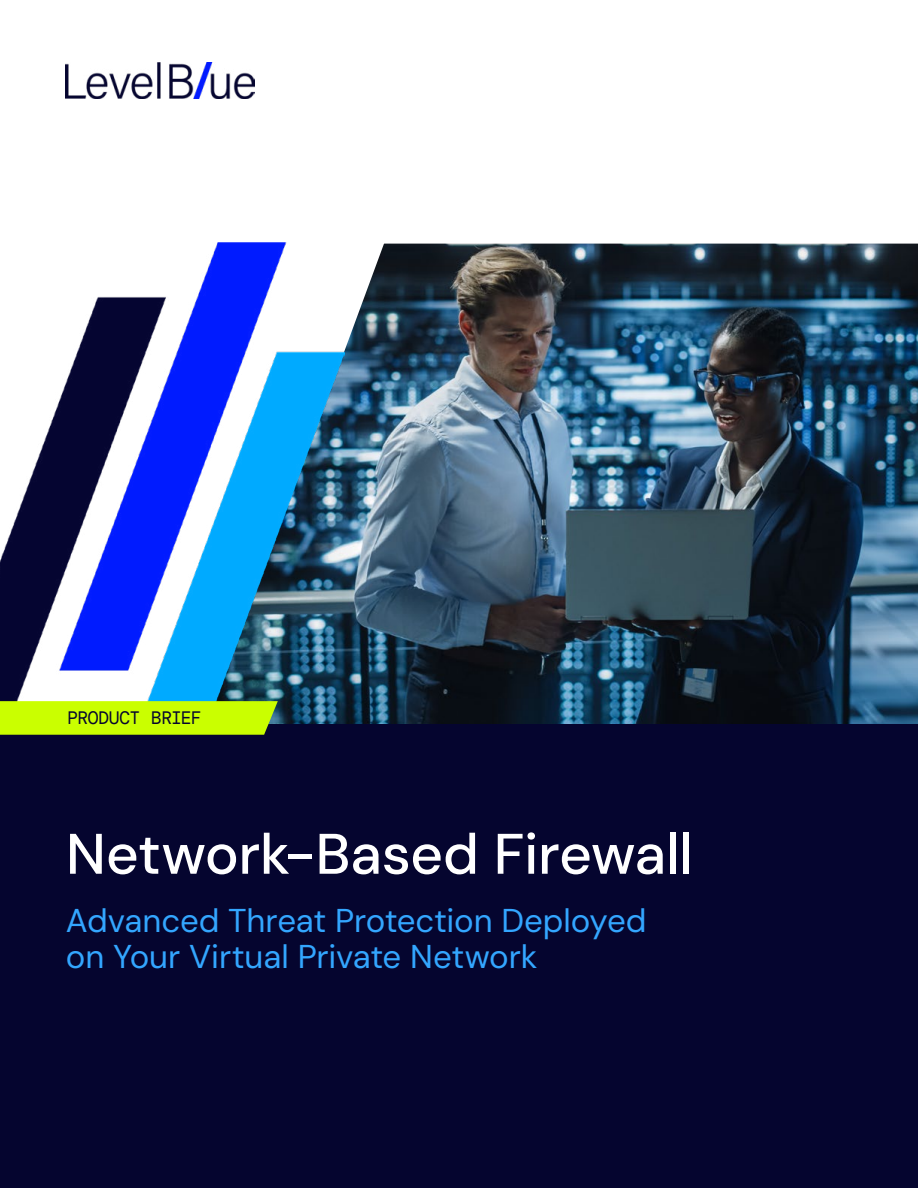
<style>
.page{position:relative;width:918px;height:1188px;background:#fff}
.page>*{position:absolute;margin:0;border:0;box-sizing:border-box;transform-origin:0 0}
.t1{font:57px "DM Sans 9 pt";letter-spacing:-.005em;color:#fff}
.t2{font:33px/36px "DM Sans";letter-spacing:-.005em;color:#33a6ff}
.t3{font:18px "DM Mono";letter-spacing:-.04em;color:#05052f}
</style>
<div class="page">
<img style="left:386px;top:244px;width:532px;height:480px">
<img style="left:66px;top:63px;width:188px;height:36px">
<img style="left:344px;top:243px;width:42px;height:481px">
<img style="left:0;top:242px;width:344px;height:482px">
<div style="left:0;top:724px;width:918px;height:464px;background:#05052f"></div>
<svg style="left:0;top:701px;width:278px;height:34px;background:#c3f703"></svg>
<p class="t3" style="left:67px;top:707px;width:136px">PRODUCT BRIEF</p>
<h1 class="t1" style="left:66px;top:819px;width:629px">Network-Based Firewall</h1>
<p class="t2" style="left:66px;top:903px;width:582px">Advanced Threat Protection Deployed on Your Virtual Private Network</p>
</div>
